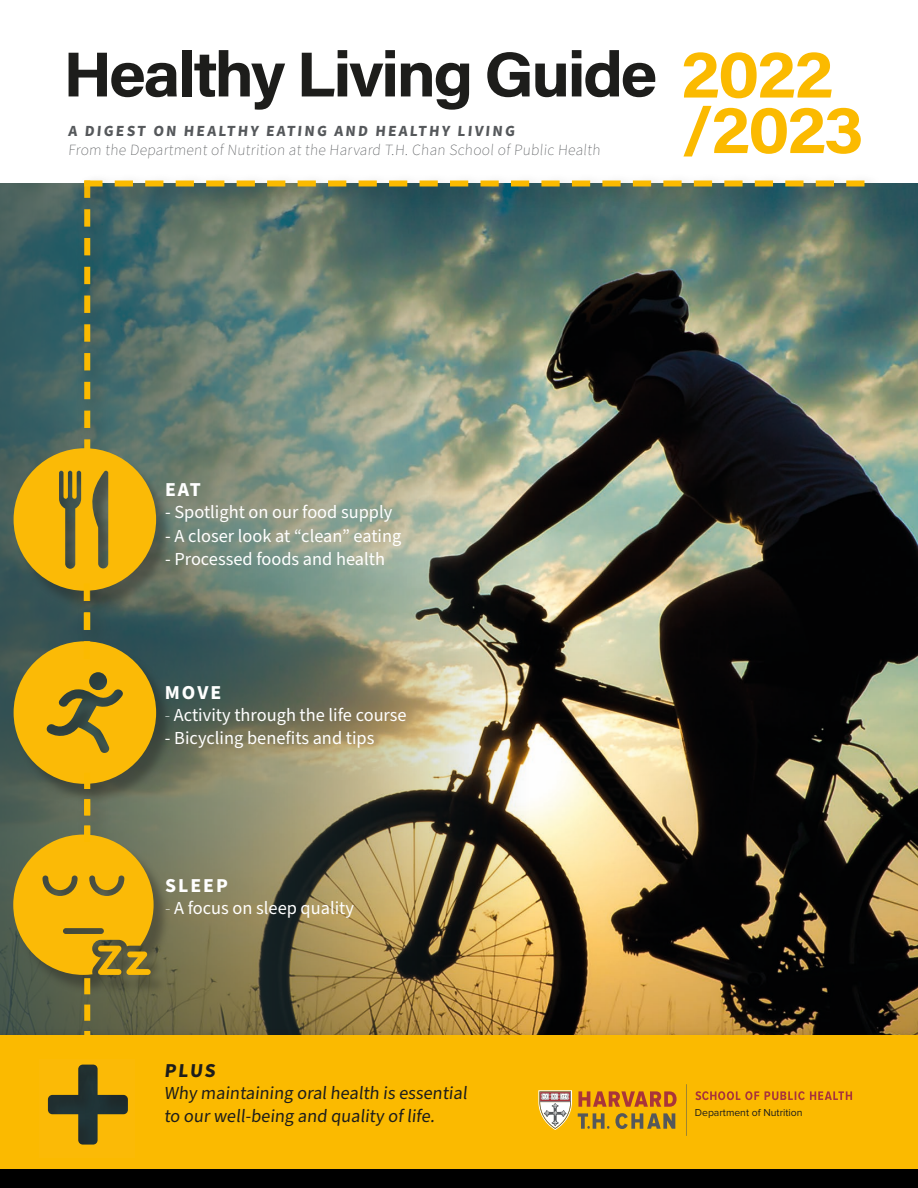
<style>
.page{position:relative;width:918px;height:1188px;background:#fff}
.page>*{position:absolute;margin:0;border:0;box-sizing:border-box;transform-origin:0 0}
.Newsletter_Title{font:700 67.5px "Acumin Pro";color:#fbba00;scale:1.05 1}
.Newsletter_Title-2{font:700 63.45px "Acumin Pro";letter-spacing:-.04em;color:#1d1d1b;scale:1.05 1}
.Body_Text{font:700 19.8px "Source Sans Pro";letter-spacing:.1em;color:#fff}
.Body_Text-2{font:700 19.8px "Source Sans Pro";color:#1d1d1b}
.Body_Text-3{font:18.3px "Source Sans Pro";color:#fff}
.Body_Text-4{font:18.3px/22.5px "Source Sans Pro";color:#1d1d1b}
.Body_Text-5{font:200 15.45px/18.6px "Source Sans Pro";color:#55585b}
.t1{font:10.5px "Proxima Nova";color:#1d1d1b}
.s1{font-size:67.5px;color:#fbba00}
.s2{font-weight:700}
.s3{font-weight:200}
</style>
<div class="page">
<img style="left:864px;top:183px;width:54px;height:845px">
<div style="left:0;top:1035px;width:918px;height:25px;background:#fbba00"></div>
<svg style="left:38px;top:1060px;width:97px;height:98px;background:#bd9312"></svg>
<div style="left:24px;top:1158px;width:121px;height:20px;background:#fbba00"></div>
<div style="left:0;top:1044px;width:38px;height:127px;background:#fbba00"></div>
<div style="left:135px;top:1055px;width:783px;height:118px;background:#fbba00"></div>
<div style="left:0;top:1170px;width:918px;height:18px;background:#000"></div>
<div style="left:76px;top:173px;width:809px;height:36px;background:#1d1d1b;opacity:.38"></div>
<img style="left:13px;top:180px;width:851px;height:855px">
<svg style="left:578px;top:1091px;width:99px;height:16px"></svg>
<svg style="left:615px;top:1113px;width:60px;height:16px"></svg>
<svg style="left:538px;top:1090px;width:34px;height:40px"></svg>
<svg style="left:578px;top:1113px;width:31px;height:16px"></svg>
<svg style="left:695px;top:1091px;width:64px;height:9px"></svg>
<svg style="left:765px;top:1091px;width:87px;height:9px"></svg>
<svg style="left:686px;top:1084px;width:1px;height:52px"></svg>
<h1 class="Newsletter_Title-2" style="left:63px;top:30px;width:735px">Healthy Living Guide <span class="s1">2022</span></h1>
<p class="Body_Text-5" style="left:68px;top:122px;width:535px"><span class="s2">A DIGEST ON HEALTHY EATING AND HEALTHY LIVING<br></span>From the Department of Nutrition at the Harvard T.H. Chan School of Public Health</p>
<h1 class="Newsletter_Title" style="left:681px;top:82px;width:175px">/2023</h1>
<p class="Body_Text" style="left:165px;top:476px;width:37px">EAT</p>
<p class="Body_Text-3" style="left:165px;top:500px;width:229px">- Spotlight on our food supply</p>
<p class="Body_Text-3" style="left:165px;top:524px;width:238px">- A closer look at “clean” eating</p>
<p class="Body_Text-3" style="left:165px;top:547px;width:221px">- Processed foods and health</p>
<p class="Body_Text" style="left:165px;top:679px;width:58px">MOVE</p>
<p class="Body_Text-3" style="left:165px;top:703px;width:243px"><span class="s3">-</span> Activity through the life course</p>
<p class="Body_Text-3" style="left:165px;top:726px;width:211px">- Bicycling benefits and tips</p>
<p class="Body_Text" style="left:165px;top:872px;width:64px">SLEEP</p>
<p class="Body_Text-3" style="left:165px;top:896px;width:190px"><span class="s3">-</span> A focus on sleep quality</p>
<p class="Body_Text-2" style="left:164px;top:1057px;width:56px">PLUS</p>
<p class="Body_Text-4" style="left:164px;top:1083px;width:307px">Why maintaining oralhealth is essential to our well-being and quality of life.</p>
<p class="t1" style="left:695px;top:1108px;width:109px">Department of Nutrition</p>
</div>
